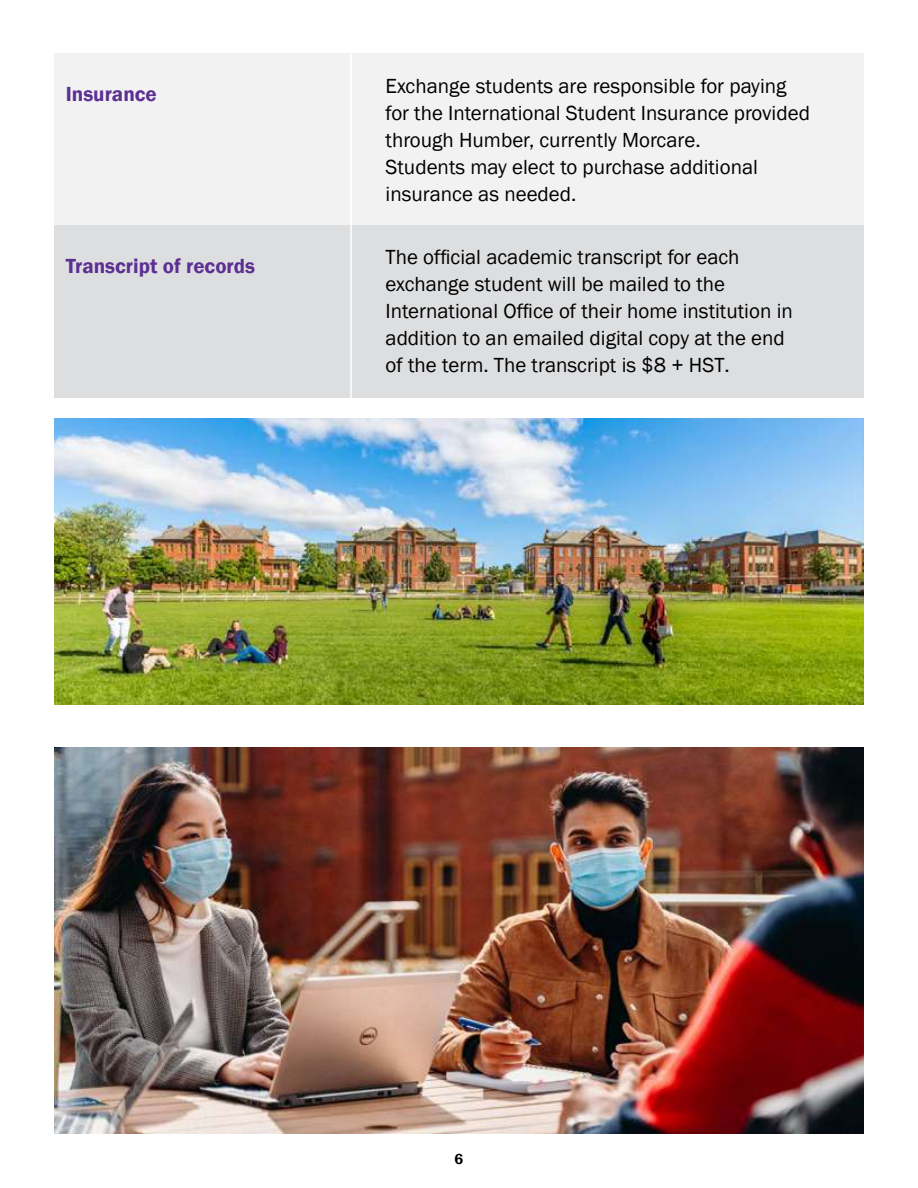
<style>
.page{position:relative;width:918px;height:1188px;background:#fff}
.page>*{position:absolute;margin:0;border:0;box-sizing:border-box;transform-origin:0 0}
.t1{font:21px/27px "Franklin Gothic";color:#000}
.t2{font:600 21px "Franklin Gothic";color:#5c2f92}
.t3{font:600 15px "Franklin Gothic";color:#000}
.s1{font-style:inherit}
</style>
<div class="page">
<div style="left:54px;top:53px;width:810px;height:173px;background:#f2f2f3"></div>
<hr style="left:350px;top:53px;width:2px;height:429px;background:#fff">
<div style="left:54px;top:225px;width:810px;height:173px;background:#dcdddf"></div>
<hr style="left:350px;top:54px;width:2px;height:579px;background:#fff">
<img style="left:54px;top:418px;width:810px;height:287px">
<img style="left:54px;top:748px;width:810px;height:386px">
<p class="t2" style="left:66px;top:81px;width:93px">Insurance</p>
<p class="t1" style="left:386px;top:73px;width:426px">Exchange students are responsible for paying for the International Student Insurance provided through Humber, currently Morcare.<br>Students may elect to purchase additional insurance as needed.</p>
<p class="t2" style="left:66px;top:253px;width:191px">Transcript of records</p>
<p class="t1" style="left:386px;top:244px;width:409px">The official academic transcript for each exchange student will be mailed to the International Office of their home institution in addition to an emailed digital copy at the end of the term. <span class="s1">The transcript is $8 + HST.</span></p>
<p class="t3" style="left:455px;top:1150px;width:10px">6</p>
</div>
